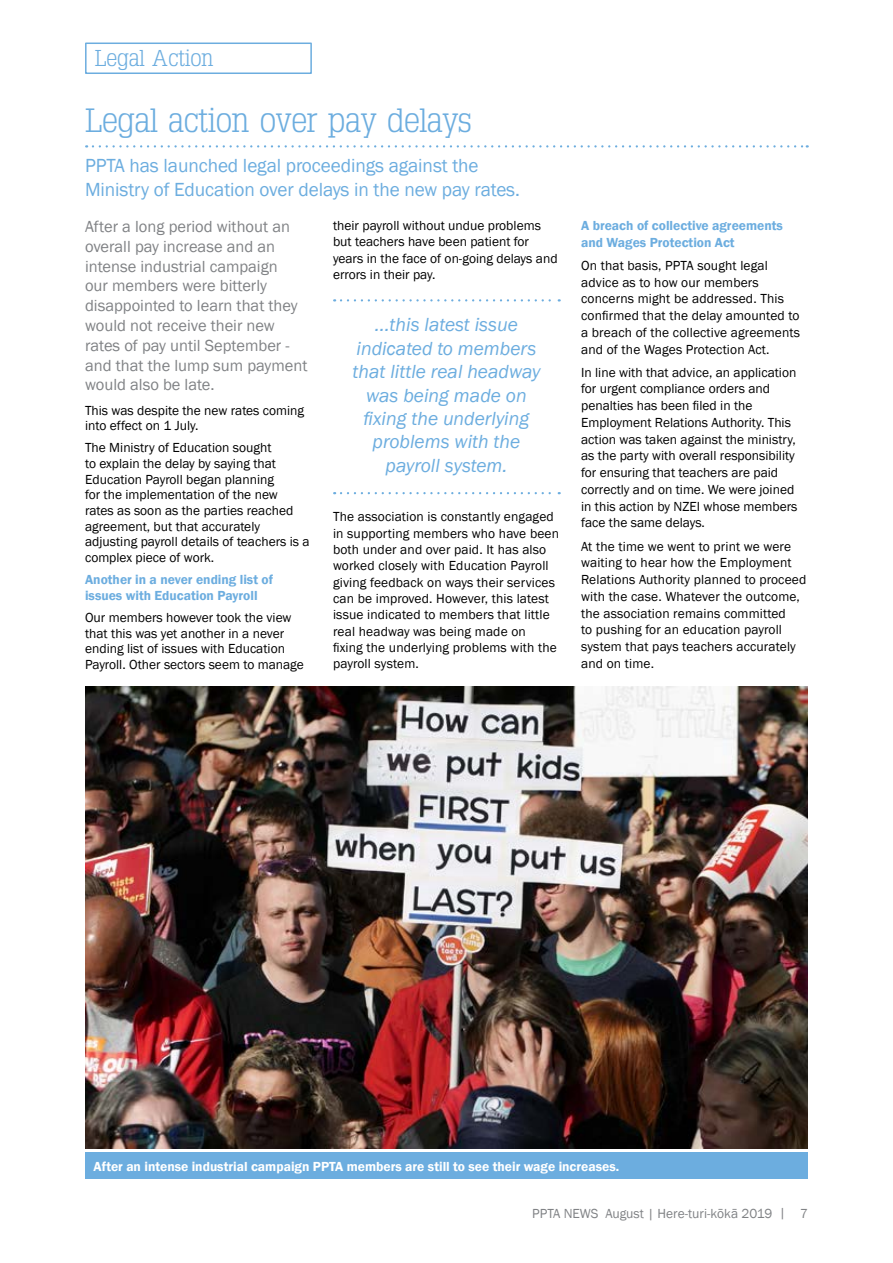
<style>
.page{position:relative;width:893px;height:1263px;background:#fff}
.page>*{position:absolute;margin:0;border:0;box-sizing:border-box;transform-origin:0 0}
.t1{font:300 33px "Typo Slabserif";letter-spacing:-.01em;color:#6caddf}
.t2{font:300 22.5px "Typo Slabserif";letter-spacing:-.005em;color:#6caddf}
.t3{font:italic 19.5px/23.4px "Franklin Gothic";color:#6caddf;text-align:center}
.t4{font:19.5px/23.4px "Franklin Gothic";letter-spacing:-.005em;color:#6caddf}
.t5{font:16.5px/19.8px "Franklin Gothic";color:#808285}
.t6{font:13.5px/16.8px "Franklin Gothic";color:#000}
.t7{font:600 13.5px/15.6px "Franklin Gothic";color:#6caddf}
.t8{font:600 13.5px "Franklin Gothic";color:#fff}
.t9{font:13.5px "Franklin Gothic";color:#808285}
</style>
<div class="page">
<div style="left:85px;top:43px;width:227px;height:31px;border:2px solid #6caddf"></div>
<svg style="left:341px;top:299px;width:219px;height:2px"></svg>
<svg style="left:341px;top:492px;width:219px;height:2px"></svg>
<svg style="left:93px;top:145px;width:715px;height:3px"></svg>
<div style="left:85px;top:1153px;width:723px;height:26px;background:#6caddf"></div>
<img style="left:85px;top:686px;width:723px;height:462px">
<h2 class="t2" style="left:95px;top:45px;width:120px">Legal Action</h2>
<h1 class="t1" style="left:85px;top:101px;width:388px">Legal action over pay delays</h1>
<h3 class="t4" style="left:85px;top:155px;width:436px">PPTA has launched legal proceedings against the<br>Ministry of Education over delays in the new pay rates.</h3>
<p class="t5" style="left:85px;top:217px;width:224px">After a long period without an overall pay increase and an intense industrial campaign<br>our members were bitterly disappointed to learn that they would not receive their new rates of pay until September - and that the lump sum payment would also be late.</p>
<p class="t6" style="left:85px;top:403px;width:221px;line-height:15.6px">This was despite the new rates coming into effect on 1 July.</p>
<p class="t6" style="left:85px;top:440px;width:226px;line-height:15.6px">The Ministry of Education sought<br>to explain the delay by saying that Education Payroll began planning<br>for the implementation of the new rates as soon as the parties reached agreement, but that accurately adjusting payroll details of teachers is a complex piece of work.</p>
<p class="t7" style="left:85px;top:572px;width:190px">Another in a never ending list of issues with Education Payroll</p>
<p class="t6" style="left:85px;top:610px;width:220px;line-height:15.6px">Our members however took the view that this was yet another in a never ending list of issues with Education Payroll. Other sectors seem to manage</p>
<p class="t6" style="left:333px;top:217px;width:226px;line-height:16.4px">their payroll without undue problems but teachers have been patient for years in the face of on-going delays and errors in their pay.</p>
<h3 class="t3" style="left:353px;top:313px;width:189px">...this latest issue indicated to members that little real headway was being made on fixing the underlying problems with the payroll system.</h3>
<p class="t6" style="left:333px;top:509px;width:227px;line-height:16.4px">The association is constantly engaged in supporting members who have been both under and over paid. It has also worked closely with Education Payroll giving feedback on ways their services can be improved. However, this latest issue indicated to members that little real headway was being made on fixing the underlying problems with the payroll system.</p>
<p class="t7" style="left:581px;top:217px;width:203px;line-height:16.8px">A breach of collective agreements and Wages Protection Act</p>
<p class="t6" style="left:581px;top:257px;width:220px">On that basis, PPTA sought legal advice as to how our members concerns might be addressed. This confirmed that the delay amounted to a breach of the collective agreements and of the Wages Protection Act.</p>
<p class="t6" style="left:581px;top:364px;width:218px">In line with that advice, an application for urgent compliance orders and penalties has been filed in the Employment Relations Authority. This action was taken against the ministry, as the party with overall responsibility for ensuring that teachers are paid correctly and on time. We were joined in this action by NZEI whose members face the same delays.</p>
<p class="t6" style="left:581px;top:538px;width:227px">At the time we went to print we were waiting to hear how the Employment Relations Authority planned to proceed with the case. Whatever the outcome, the association remains committed<br>to pushing for an education payroll system that pays teachers accurately and on time.</p>
<p class="t8" style="left:94px;top:1158px;width:527px">After an intense industrial campaign PPTA members are still to see their wage increases.</p>
<p class="t9" style="left:532px;top:1205px;width:277px">PPTA NEWS August | Here-turi-kōkā 2019 | 7</p>
</div>
